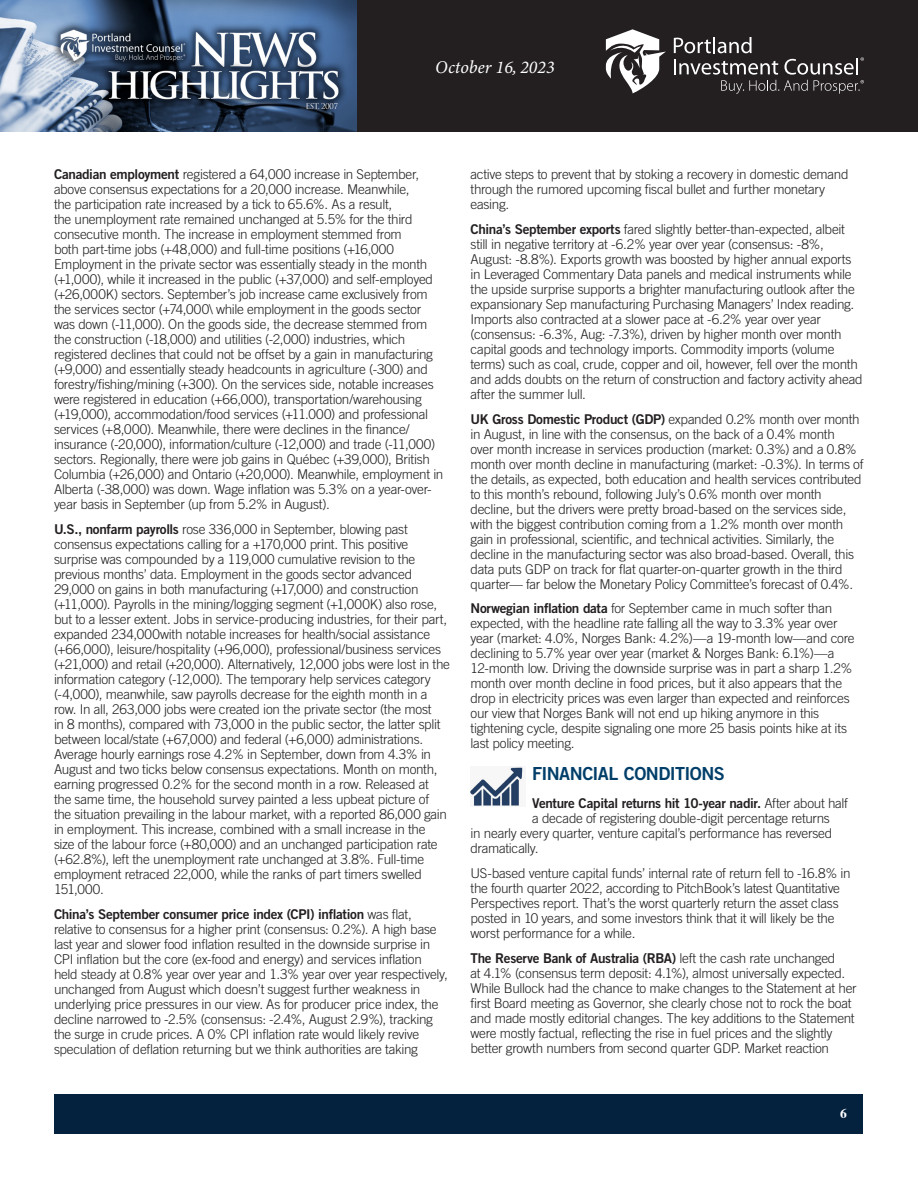
<style>
.page{position:relative;width:918px;height:1188px;background:#fff}
.page>*{position:absolute;margin:0;border:0;box-sizing:border-box;transform-origin:0 0}
.Article_-_Body{font:18px "Trade Gothic Bold Two";letter-spacing:-.03em;color:#003e69}
.t1{font:italic 18px "Minion Variable Concept";color:#fff}
.Article_-_Body-2{font:300 13.5px/15px "Trade Gothic";letter-spacing:-.02em;color:#231f20}
.Article_-_Body-3{font:13.5px "Trade Gothic Bold Two";letter-spacing:-.025em;color:#231f20}
.t2{font:700 13.5px "Times";color:#fff}
.s1{font-family:"Trade Gothic Bold Two";font-weight:400}
.s2{font-family:"Trade Gothic";font-weight:300}
</style>
<div class="page">
<div style="left:356px;top:0;width:562px;height:132px;background:#231f20"></div>
<img style="left:0;top:0;width:356px;height:132px">
<svg style="left:674px;top:37px;width:190px;height:57px"></svg>
<svg style="left:606px;top:29px;width:60px;height:64px"></svg>
<div style="left:55px;top:1094px;width:808px;height:39px;background:#04213e"></div>
<img style="left:471px;top:767px;width:52px;height:39px">
<h1 class="t1" style="left:435px;top:55px;width:121px">October 16, 2023</h1>
<p class="Article_-_Body-2" style="left:54px;top:167px;width:391px"><span class="s1">Canadian employment</span> registered a 64,000 increase in September, above consensus expectations for a 20,000 increase. Meanwhile,<br>the participation rate increased by a tick to 65.6%. As a result,<br>the unemployment rate remained unchanged at 5.5% for the third consecutive month. The increase in employment stemmed from<br>both part-time jobs (+48,000) and full-time positions (+16,000<br>Employment in the private sector was essentially steady in the month (+1,000), while it increased in the public (+37,000) and self-employed (+26,000K) sectors. September’s job increase came exclusively from the services sector (+74,000\ while employment in the goods sector was down (-11,000). On the goods side, the decrease stemmed from the construction (-18,000) and utilities (-2,000) industries, which registered declines that could not be offset by a gain in manufacturing (+9,000) and essentially steady headcounts in agriculture (-300) and forestry/fishing/mining (+300). On the services side, notable increases were registered in education (+66,000), transportation/warehousing (+19,000), accommodation/food services (+11.000) and professional services (+8,000). Meanwhile, there were declines in the finance/ insurance (-20,000), information/culture (-12,000) and trade (-11,000) sectors. Regionally, there were job gains in Québec (+39,000), British Columbia (+26,000) and Ontario (+20,000). Meanwhile, employment in Alberta (-38,000) was down. Wage inflation was 5.3% on a year-over&shy;year basis in September (up from 5.2% in August).</p>
<p class="Article_-_Body-2" style="left:54px;top:522px;width:398px"><span class="s1">U.S., nonfarm payrolls</span> rose 336,000 in September, blowing past consensus expectations calling for a +170,000 print. This positive surprise was compounded by a 119,000 cumulative revision to the previous months’ data. Employment in the goods sector advanced 29,000 on gains in both manufacturing (+17,000) and construction (+11,000). Payrolls in the mining/logging segment (+1,000K) also rose, but to a lesser extent. Jobs in service-producing industries, for their part, expanded 234,000with notable increases for health/social assistance (+66,000), leisure/hospitality (+96,000), professional/business services (+21,000) and retail (+20,000). Alternatively, 12,000 jobs were lost in the information category (-12,000). The temporary help services category (-4,000), meanwhile, saw payrolls decrease for the eighth month in a row. In all, 263,000 jobs were created ion the private sector (the most<br>in 8 months), compared with 73,000 in the public sector, the latter split between local/state (+67,000) and federal (+6,000) administrations.<br>Average hourly earnings rose 4.2% in September, down from 4.3% in August and two ticks below consensus expectations. Month on month, earning progressed 0.2% for the second month in a row. Released at<br>the same time, the household survey painted a less upbeat picture of<br>the situation prevailing in the labour market, with a reported 86,000 gain in employment. This increase, combined with a small increase in the<br>size of the labour force (+80,000) and an unchanged participation rate (+62.8%), left the unemployment rate unchanged at 3.8%. Full-time employment retraced 22,000, while the ranks of part timers swelled 151,000.</p>
<p class="Article_-_Body-2" style="left:54px;top:906px;width:395px"><span class="s1">China’s September consumer price index (CPI) inflation</span> was flat, relative to consensus for a higher print (consensus: 0.2%). A high base last year and slower food inflation resulted in the downside surprise in CPI inflation but the core (ex-food and energy) and services inflation held steady at 0.8% year over year and 1.3% year over year respectively, unchanged from August which doesn’t suggest further weakness in underlying price pressures in our view. As for producer price index, the decline narrowed to -2.5% (consensus: -2.4%, August 2.9%), tracking the surge in crude prices. A 0% CPI inflation rate would likely revive speculation of deflation returning but we think authorities are taking</p>
<p class="Article_-_Body-2" style="left:471px;top:167px;width:380px">active steps to prevent that by stoking a recovery in domestic demand through the rumored upcoming fiscal bullet and further monetary easing.</p>
<p class="Article_-_Body-2" style="left:471px;top:221px;width:394px"><span class="s1">China’s September exports</span> fared slightly better-than-expected, albeit still in negative territory at -6.2% year over year (consensus: -8%, August: -8.8%). Exports growth was boosted by higher annual exports in Leveraged Commentary Data panels and medical instruments while the upside surprise supports a brighter manufacturing outlook after the expansionary Sep manufacturing Purchasing Managers’ Index reading.<br>Imports also contracted at a slower pace at -6.2% year over year (consensus: -6.3%, Aug: -7.3%), driven by higher month over month capital goods and technology imports. Commodity imports (volume terms) such as coal, crude, copper and oil, however, fell over the month and adds doubts on the return of construction and factory activity ahead after the summer lull.</p>
<p class="Article_-_Body-2" style="left:471px;top:411px;width:394px"><span class="s1">UK Gross Domestic Product (GDP)</span> expanded 0.2% month over month in August, in line with the consensus, on the back of a 0.4% month<br>over month increase in services production (market: 0.3%) and a 0.8% month over month decline in manufacturing (market: -0.3%). In terms of the details, as expected, both education and health services contributed to this month’s rebound, following July’s 0.6% month over month decline, but the drivers were pretty broad-based on the services side, with the biggest contribution coming from a 1.2% month over month gain in professional, scientific, and technical activities. Similarly, the decline in the manufacturing sector was also broad-based. Overall, this data puts GDP on track for flat quarter-on-quarter growth in the third quarter— far below the Monetary Policy Committee’s forecast of 0.4%.</p>
<p class="Article_-_Body-2" style="left:471px;top:601px;width:386px"><span class="s1">Norwegian inflation data</span> for September came in much softer than expected, with the headline rate falling all the way to 3.3% year over year (market: 4.0%, Norges Bank: 4.2%)—a 19-month low—and core declining to 5.7% year over year (market &amp; Norges Bank: 6.1%)—a 12-month low. Driving the downside surprise was in part a sharp 1.2% month over month decline in food prices, but it also appears that the drop in electricity prices was even larger than expected and reinforces our view that Norges Bank will not end up hiking anymore in this tightening cycle, despite signaling one more 25 basis points hike at its last policy meeting.</p>
<p class="Article_-_Body" style="left:532px;top:762px;width:194px">FINANCIAL CONDITIONS</p>
<p class="Article_-_Body-3" style="left:532px;top:795px;width:317px">Venture Capital returns hit 10-year nadir. <span class="s2">After about half</span></p>
<p class="Article_-_Body-2" style="left:532px;top:811px;width:299px">a decade of registering double-digit percentage returns</p>
<p class="Article_-_Body-2" style="left:471px;top:826px;width:363px">in nearly every quarter, venture capital’s performance has reversed</p>
<p class="Article_-_Body-2" style="left:471px;top:841px;width:70px">dramatically.</p>
<p class="Article_-_Body-2" style="left:471px;top:865px;width:382px">US-based venture capital funds’ internal rate of return fell to -16.8% in the fourth quarter 2022, according to PitchBook’s latest Quantitative Perspectives report. That’s the worst quarterly return the asset class posted in 10 years, and some investors think that it will likely be the worst performance for a while.</p>
<p class="Article_-_Body-2" style="left:471px;top:950px;width:388px"><span class="s1">The Reserve Bank of Australia (RBA)</span> left the cash rate unchanged<br>at 4.1% (consensus term deposit: 4.1%), almost universally expected.<br>While Bullock had the chance to make changes to the Statement at her first Board meeting as Governor, she clearly chose not to rock the boat and made mostly editorial changes. The key additions to the Statement were mostly factual, reflecting the rise in fuel prices and the slightly better growth numbers from second quarter GDP. Market reaction</p>
<p class="t2" style="left:840px;top:1100px;width:8px">6</p>
</div>
